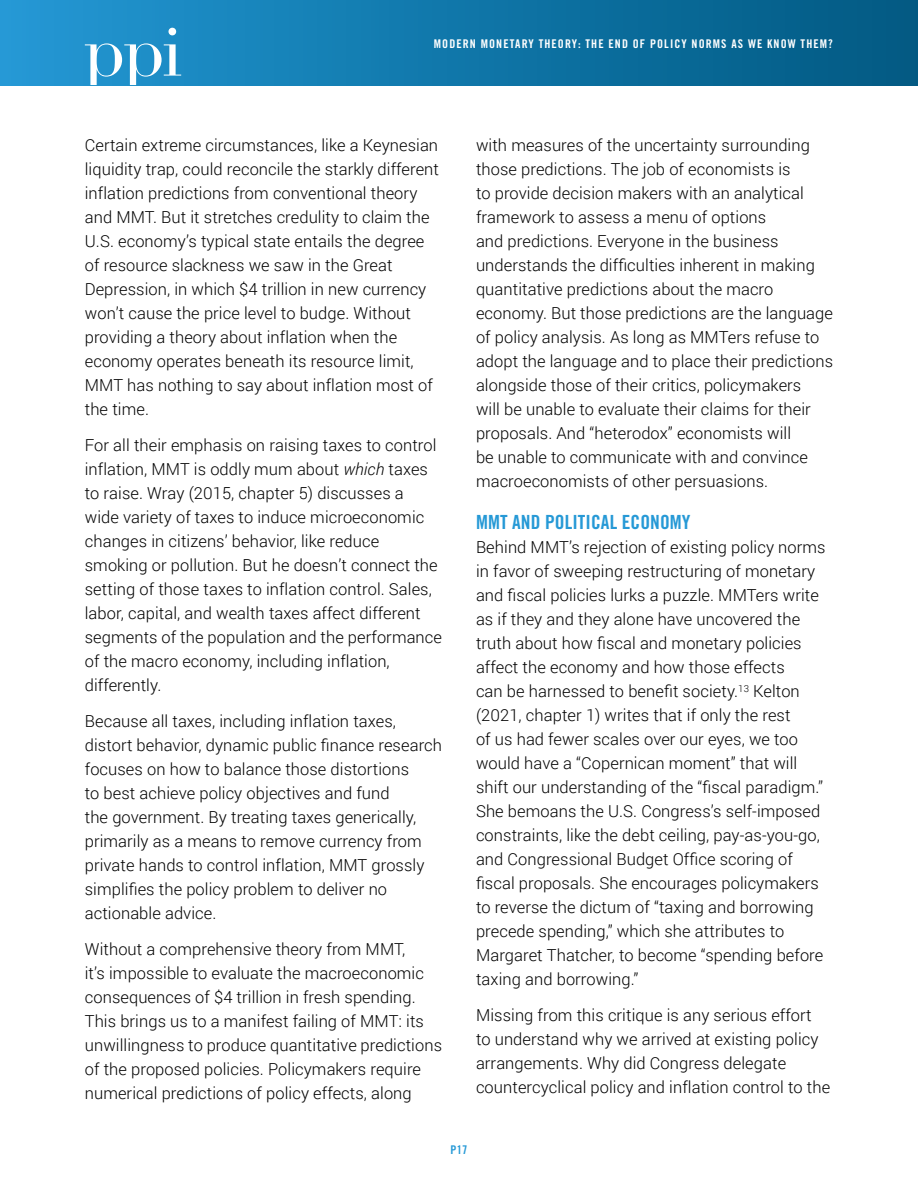
<style>
.page{position:relative;width:918px;height:1188px;background:#fff}
.page>*{position:absolute;margin:0;border:0;box-sizing:border-box;transform-origin:0 0}
.t1{font:19.5px "Trade Gothic LT Std Bd Cn 20";letter-spacing:.005em;color:#2699d6}
.t2{font:300 16.5px/24px "Roboto";letter-spacing:.005em;color:#000}
.t3{font:12px "Trade Gothic LT Std Bd Cn 20";letter-spacing:.09em;color:#fff}
.t4{font:12px "Trade Gothic LT Std Bd Cn 20";color:#2699d6}
.s1{font-style:italic}
</style>
<div class="page">
<div style="left:0;top:0;width:918px;height:85px;background:linear-gradient(to right,#2398d4,#005881)"></div>
<svg style="left:168px;top:28px;width:8px;height:7px"></svg>
<svg style="left:85px;top:43px;width:96px;height:42px"></svg>
<p class="t3" style="left:434px;top:36px;width:401px">MODERN MONETARY THEORY: THE END OF POLICY NORMS AS WE KNOW THEM?</p>
<p class="t2" style="left:85px;top:133px;width:356px">Certain extreme circumstances, like a Keynesian liquidity trap, could reconcile the starkly different inflation predictions from conventional theory and MMT. But it stretches credulity to claim the U.S. economy’s typical state entails the degree of resource slackness we saw in the Great Depression, in which $4 trillion in new currency won’t cause the price level to budge. Without providing a theory about inflation when the economy operates beneath its resource limit, MMT has nothing to say about inflation most of the time.</p>
<p class="t2" style="left:85px;top:433px;width:359px">For all their emphasis on raising taxes to control inflation, MMT is oddly mum about <span class="s1">which</span> taxes to raise. Wray (2015, chapter 5) discusses a wide variety of taxes to induce microeconomic changes in citizens’ behavior, like reduce smoking or pollution. But he doesn’t connect the setting of those taxes to inflation control. Sales, labor, capital, and wealth taxes affect different segments of the population and the performance of the macro economy, including inflation, differently.</p>
<p class="t2" style="left:85px;top:709px;width:359px">Because all taxes, including inflation taxes, distort behavior, dynamic public finance research focuses on how to balance those distortions<br>to best achieve policy objectives and fund<br>the government. By treating taxes generically, primarily as a means to remove currency from private hands to control inflation, MMT grossly simplifies the policy problem to deliver no actionable advice.</p>
<p class="t2" style="left:85px;top:937px;width:359px">Without a comprehensive theory from MMT,<br>it’s impossible to evaluate the macroeconomic consequences of $4 trillion in fresh spending.<br>This brings us to a manifest failing of MMT: its unwillingness to produce quantitative predictions of the proposed policies. Policymakers require numerical predictions of policy effects, along</p>
<p class="t2" style="left:476px;top:133px;width:359px">with measures of the uncertainty surrounding those predictions. The job of economists is<br>to provide decision makers with an analytical framework to assess a menu of options<br>and predictions. Everyone in the business understands the difficulties inherent in making quantitative predictions about the macro economy. But those predictions are the language of policy analysis. As long as MMTers refuse to adopt the language and to place their predictions alongside those of their critics, policymakers<br>will be unable to evaluate their claims for their proposals. And “heterodox” economists will<br>be unable to communicate with and convince macroeconomists of other persuasions.</p>
<p class="t1" style="left:476px;top:510px;width:216px">MMT AND POLITICAL ECONOMY</p>
<p class="t2" style="left:476px;top:535px;width:351px">Behind MMT’s rejection of existing policy norms in favor of sweeping restructuring of monetary and fiscal policies lurks a puzzle. MMTers write as if they and they alone have uncovered the truth about how fiscal and monetary policies affect the economy and how those effects<br>can be harnessed to benefit society.<sup>13</sup> Kelton (2021, chapter 1) writes that if only the rest<br>of us had fewer scales over our eyes, we too would have a “Copernican moment” that will shift our understanding of the “fiscal paradigm.” She bemoans the U.S. Congress’s self-imposed constraints, like the debt ceiling, pay-as-you-go, and Congressional Budget Office scoring of fiscal proposals. She encourages policymakers to reverse the dictum of “taxing and borrowing precede spending,” which she attributes to Margaret Thatcher, to become “spending before taxing and borrowing.”</p>
<p class="t2" style="left:476px;top:1003px;width:356px">Missing from this critique is any serious effort to understand why we arrived at existing policy arrangements. Why did Congress delegate countercyclical policy and inflation control to the</p>
<p class="t4" style="left:451px;top:1142px;width:18px">P17</p>
</div>
